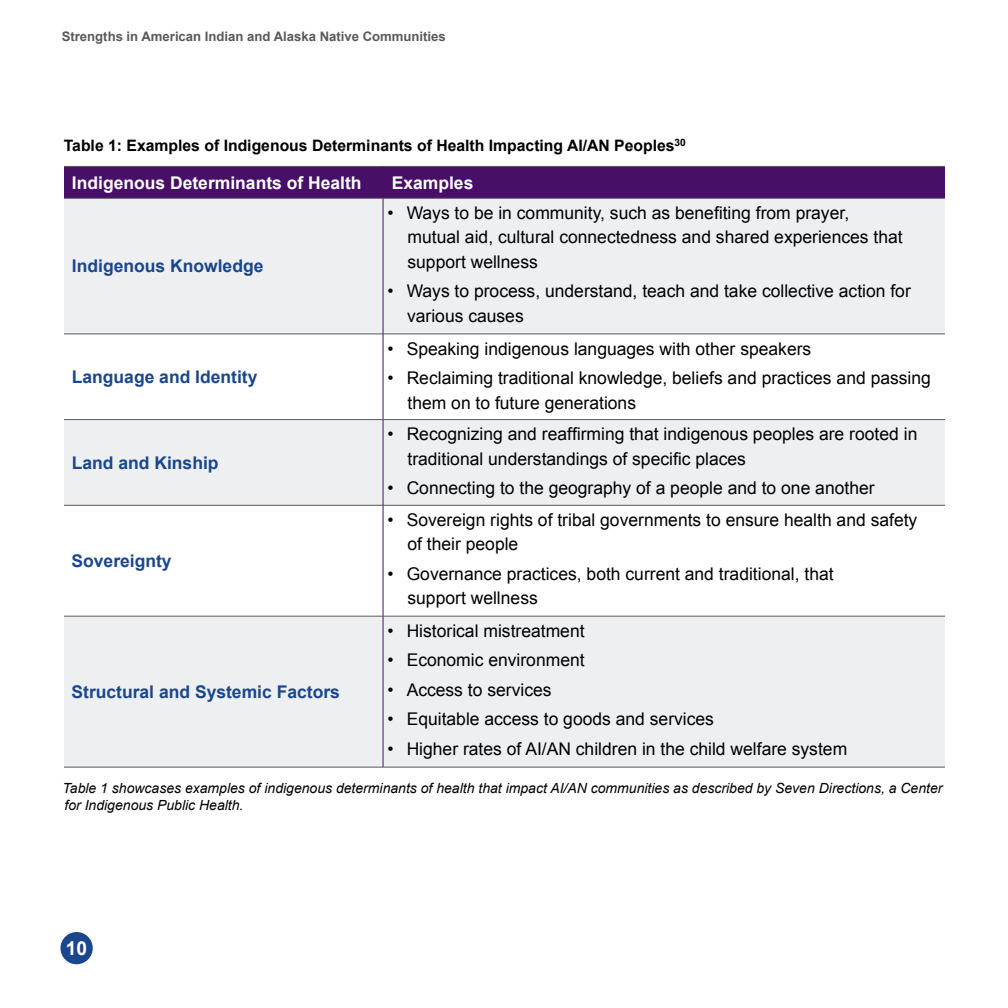
<style>
.page{position:relative;width:1008px;height:1008px;background:#fff}
.page>*{position:absolute;margin:0;border:0;box-sizing:border-box;transform-origin:0 0}
.t1{font:700 19.25px "Arial";color:#fff}
.table_bullets{font:17.5px/24.5px "Arial";color:#000}
.body_copy{font:700 17.5px "Arial";color:#1a468d}
.body_copy-2{font:700 17.5px "Arial";color:#fff}
.figure_title{font:700 15.75px "Arial";color:#000}
.captions{font:italic 14px/16.8px "Arial";color:#000}
.t2{font:700 13.12px "Arial";color:#58595b}
</style>
<div class="page">
<div style="left:64px;top:167px;width:881px;height:31px;background:#470f68"></div>
<svg style="left:64px;top:199px;width:881px;height:568px;fill:#eeeff1"></svg>
<hr style="left:64px;top:166px;width:319px;height:1px;background:#58595b">
<hr style="left:383px;top:166px;width:562px;height:1px;background:#58595b">
<hr style="left:64px;top:198px;width:319px;height:1px;background:#58595b">
<hr style="left:383px;top:198px;width:562px;height:1px;background:#58595b">
<hr style="left:64px;top:334px;width:319px;height:1px;background:#58595b">
<hr style="left:383px;top:334px;width:562px;height:1px;background:#58595b">
<hr style="left:64px;top:419px;width:319px;height:1px;background:#58595b">
<hr style="left:383px;top:419px;width:562px;height:1px;background:#58595b">
<hr style="left:64px;top:505px;width:319px;height:1px;background:#58595b">
<hr style="left:383px;top:505px;width:562px;height:1px;background:#58595b">
<hr style="left:64px;top:616px;width:319px;height:1px;background:#58595b">
<hr style="left:383px;top:616px;width:562px;height:1px;background:#58595b">
<hr style="left:64px;top:767px;width:319px;height:1px;background:#58595b">
<hr style="left:383px;top:767px;width:562px;height:1px;background:#58595b">
<hr style="left:383px;top:167px;width:1px;height:31px;background:#470f68">
<hr style="left:383px;top:198px;width:1px;height:136px;background:#470f68">
<hr style="left:383px;top:334px;width:1px;height:86px;background:#470f68">
<hr style="left:383px;top:420px;width:1px;height:85px;background:#470f68">
<hr style="left:383px;top:505px;width:1px;height:111px;background:#470f68">
<hr style="left:383px;top:616px;width:1px;height:151px;background:#470f68">
<div style="left:60px;top:932px;width:33px;height:32px;background:#1a468d;border-radius:50%"></div>
<p class="t2" style="left:62px;top:28px;width:386px">Strengths in American Indian and Alaska Native Communities</p>
<p class="figure_title" style="left:64px;top:135px;width:624px">Table 1: Examples of Indigenous Determinants of Health Impacting AI/AN Peoples<sup>30</sup></p>
<p class="body_copy-2" style="left:72px;top:171px;width:291px">Indigenous Determinants of Health</p>
<p class="body_copy-2" style="left:392px;top:171px;width:83px">Examples</p>
<p class="body_copy" style="left:72px;top:255px;width:193px">Indigenous Knowledge</p>
<p class="body_copy" style="left:72px;top:365px;width:187px">Language and Identity</p>
<p class="body_copy" style="left:72px;top:451px;width:148px">Land and Kinship</p>
<p class="body_copy" style="left:72px;top:549px;width:102px">Sovereignty</p>
<p class="table_bullets" style="left:408px;top:201px;width:497px;text-indent:-20px">• Ways to be in community, such as benefiting from prayer, mutual aid, cultural connectedness and shared experiences that support wellness</p>
<p class="table_bullets" style="left:407px;top:279px;width:505px;text-indent:-19px">• Ways to process, understand, teach and take collective action for various causes</p>
<p class="table_bullets" style="left:388px;top:336px;width:425px">• Speaking indigenous languages with other speakers</p>
<p class="table_bullets" style="left:408px;top:366px;width:525px;text-indent:-20px">• Reclaiming traditional knowledge, beliefs and practices and passing them on to future generations</p>
<p class="table_bullets" style="left:408px;top:422px;width:511px;text-indent:-20px">• Recognizing and reaffirming that indigenous peoples are rooted in traditional understandings of specific places</p>
<p class="table_bullets" style="left:388px;top:476px;width:489px">• Connecting to the geography of a people and to one another</p>
<p class="table_bullets" style="left:407px;top:508px;width:511px;text-indent:-20px">• Sovereign rights of tribal governments to ensure health and safety of their people</p>
<p class="table_bullets" style="left:408px;top:562px;width:428px;text-indent:-20px">• Governance practices, both current and traditional, that support wellness</p>
<p class="table_bullets" style="left:388px;top:619px;width:198px">• Historical mistreatment</p>
<p class="table_bullets" style="left:388px;top:648px;width:199px">• Economic environment</p>
<p class="table_bullets" style="left:388px;top:678px;width:165px">• Access to services</p>
<p class="table_bullets" style="left:388px;top:707px;width:328px">• Equitable access to goods and services</p>
<p class="table_bullets" style="left:388px;top:737px;width:461px">• Higher rates of AI/AN children in the child welfare system</p>
<p class="captions" style="left:63px;top:780px;width:881px">Table 1 showcases examples of indigenous determinants of health that impact AI/AN communities as described by Seven Directions, a Center for Indigenous Public Health.</p>
<p class="body_copy" style="left:72px;top:680px;width:270px">Structural and Systemic Factors</p>
<p class="t1" style="left:66px;top:936px;width:23px">10</p>
</div>
